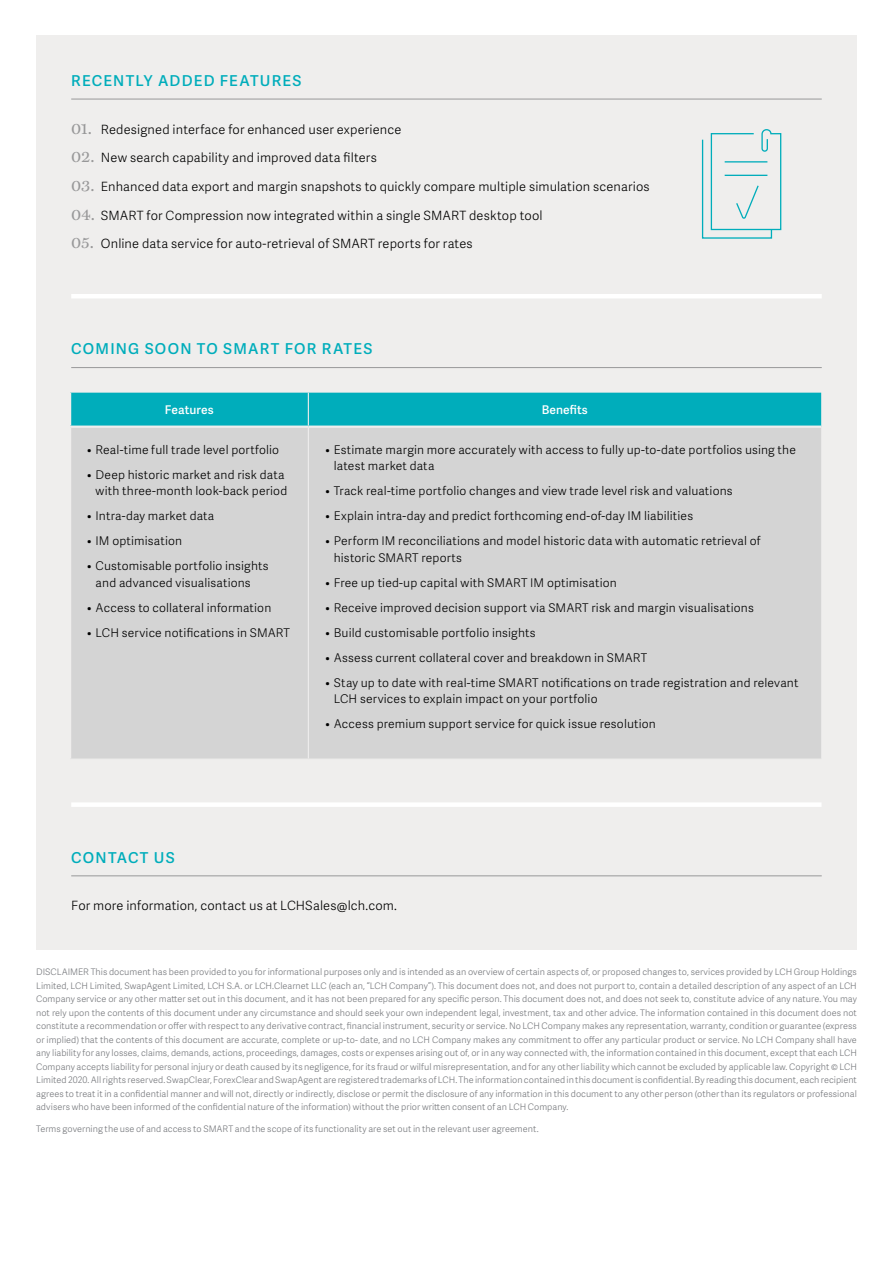
<style>
.page{position:relative;width:893px;height:1263px;background:#fff}
.page>*{position:absolute;margin:0;border:0;box-sizing:border-box;transform-origin:0 0}
.t1{font:600 15px "Adelle Sans";letter-spacing:.085em;color:#00adbb}
.t2{font:300 12.75px "Adelle Sans";letter-spacing:.01em;color:#000}
.t3{font:300 12px/16.5px "Adelle Sans";letter-spacing:.015em;color:#000}
.t4{font:600 12px "Adelle Sans";letter-spacing:.005em;color:#fff}
.t5{font:300 9px/13.5px "Adelle Sans";letter-spacing:.005em;color:#76787c;text-align:justify}
.s1{font-family:"Miller Text";font-weight:400;font-size:16.5px;color:#989899}
</style>
<div class="page">
<div style="left:36px;top:35px;width:821px;height:914px;background:#efeeed"></div>
<hr style="left:71px;top:367px;width:751px;height:1px;background:#989899">
<div style="left:71px;top:802px;width:750px;height:5px;background:#fff"></div>
<hr style="left:71px;top:875px;width:751px;height:1px;background:#989899">
<hr style="left:71px;top:99px;width:751px;height:1px;background:#989899">
<hr style="left:71px;top:294px;width:751px;height:4px;background:#fff">
<div style="left:71px;top:393px;width:750px;height:33px;background:#00adbb"></div>
<div style="left:71px;top:428px;width:750px;height:330px;background:#d4d4d4"></div>
<hr style="left:308px;top:393px;width:1px;height:33px;background:#efeeed">
<hr style="left:308px;top:428px;width:1px;height:330px;background:#efeeed">
<svg style="left:701px;top:129px;width:81px;height:110px"></svg>
<h1 class="t1" style="left:71px;top:70px;width:232px">RECENTLY ADDED FEATURES</h1>
<h2 class="t2" style="left:71px;top:120px;width:332px"><span class="s1">01.</span> Redesigned interface for enhanced user experience</h2>
<h2 class="t2" style="left:71px;top:149px;width:307px"><span class="s1">02.</span> New search capability and improved data filters</h2>
<h2 class="t2" style="left:71px;top:177px;width:580px"><span class="s1">03.</span> Enhanced data export and margin snapshots to quickly compare multiple simulation scenarios</h2>
<h2 class="t2" style="left:71px;top:206px;width:473px"><span class="s1">04.</span> SMART for Compression now integrated within a single SMART desktop tool</h2>
<h2 class="t2" style="left:71px;top:235px;width:403px"><span class="s1">05.</span> Online data service for auto-retrieval of SMART reports for rates</h2>
<h1 class="t1" style="left:71px;top:338px;width:303px">COMING SOON TO SMART FOR RATES</h1>
<h3 class="t4" style="left:165px;top:401px;width:50px">Features</h3>
<h3 class="t4" style="left:542px;top:401px;width:48px">Benefits</h3>
<h3 class="t3" style="left:87px;top:441px;width:194px">• Real-time full trade level portfolio</h3>
<h3 class="t3" style="left:87px;top:466px;width:202px;text-align:right">• Deep historic market and risk data with three-month look-back period</h3>
<h3 class="t3" style="left:87px;top:507px;width:129px">• Intra-day market data</h3>
<h3 class="t3" style="left:87px;top:532px;width:96px">• IM optimisation</h3>
<h3 class="t3" style="left:96px;top:557px;width:175px;text-indent:-9px">• Customisable portfolio insights and advanced visualisations</h3>
<h3 class="t3" style="left:87px;top:599px;width:186px">• Access to collateral information</h3>
<h3 class="t3" style="left:87px;top:624px;width:204px">• LCH service notifications in SMART</h3>
<h3 class="t3" style="left:334px;top:441px;width:464px;text-indent:-9px">• Estimate margin more accurately with access to fully up-to-date portfolios using the latest market data</h3>
<h3 class="t3" style="left:325px;top:482px;width:409px">• Track real-time portfolio changes and view trade level risk and valuations</h3>
<h3 class="t3" style="left:325px;top:507px;width:369px">• Explain intra-day and predict forthcoming end-of-day IM liabilities</h3>
<h3 class="t3" style="left:334px;top:532px;width:428px;text-indent:-9px">• Perform IM reconciliations and model historic data with automatic retrieval of historic SMART reports</h3>
<h3 class="t3" style="left:325px;top:574px;width:293px">• Free up tied-up capital with SMART IM optimisation</h3>
<h3 class="t3" style="left:325px;top:599px;width:430px">• Receive improved decision support via SMART risk and margin visualisations</h3>
<h3 class="t3" style="left:325px;top:624px;width:212px">• Build customisable portfolio insights</h3>
<h3 class="t3" style="left:325px;top:649px;width:323px">• Assess current collateral cover and breakdown in SMART</h3>
<h3 class="t3" style="left:334px;top:674px;width:466px;text-indent:-9px">• Stay up to date with real-time SMART notifications on trade registration and relevant<br>LCH services to explain impact on your portfolio</h3>
<h3 class="t3" style="left:325px;top:715px;width:332px">• Access premium support service for quick issue resolution</h3>
<h1 class="t1" style="left:71px;top:846px;width:105px">CONTACT US</h1>
<h2 class="t2" style="left:71px;top:896px;width:327px">For more information, contact us at LCHSales@lch.com.</h2>
<p class="t5" style="left:36px;top:965px;width:822px">DISCLAIMER This document has been provided to you for informational purposes only and is intended as an overview of certain aspects of, or proposed changes to, services provided by LCH Group Holdings Limited, LCH Limited, SwapAgent Limited, LCH S.A. or LCH.Clearnet LLC (each an, “LCH Company”). This document does not, and does not purport to, contain a detailed description of any aspect of an LCH Company service or any other matter set out in this document, and it has not been prepared for any specific person. This document does not, and does not seek to, constitute advice of any nature. You may not rely upon the contents of this document under any circumstance and should seek your own independent legal, investment, tax and other advice. The information contained in this document does not constitute a recommendation or offer with respect to any derivative contract, financial instrument, security or service. No LCH Company makes any representation, warranty, condition or guarantee (express or implied) that the contents of this document are accurate, complete or up-to- date, and no LCH Company makes any commitment to offer any particular product or service. No LCH Company shall have any liability for any losses, claims, demands, actions, proceedings, damages, costs or expenses arising out of, or in any way connected with, the information contained in this document, except that each LCH Company accepts liability for personal injury or death caused by its negligence, for its fraud or wilful misrepresentation, and for any other liability which cannot be excluded by applicable law. Copyright © LCH Limited 2020. All rights reserved. SwapClear, ForexClear and SwapAgent are registered trademarks of LCH. The information contained in this document is confidential. By reading this document, each recipient agrees to treat it in a confidential manner and will not, directly or indirectly, disclose or permit the disclosure of any information in this document to any other person (other than its regulators or professional advisers who have been informed of the confidential nature of the information) without the prior written consent of an LCH Company.</p>
<p class="t5" style="left:36px;top:1122px;width:504px">Terms governing the use of and access to SMART and the scope of its functionality are set out in the relevant user agreement.</p>
</div>
